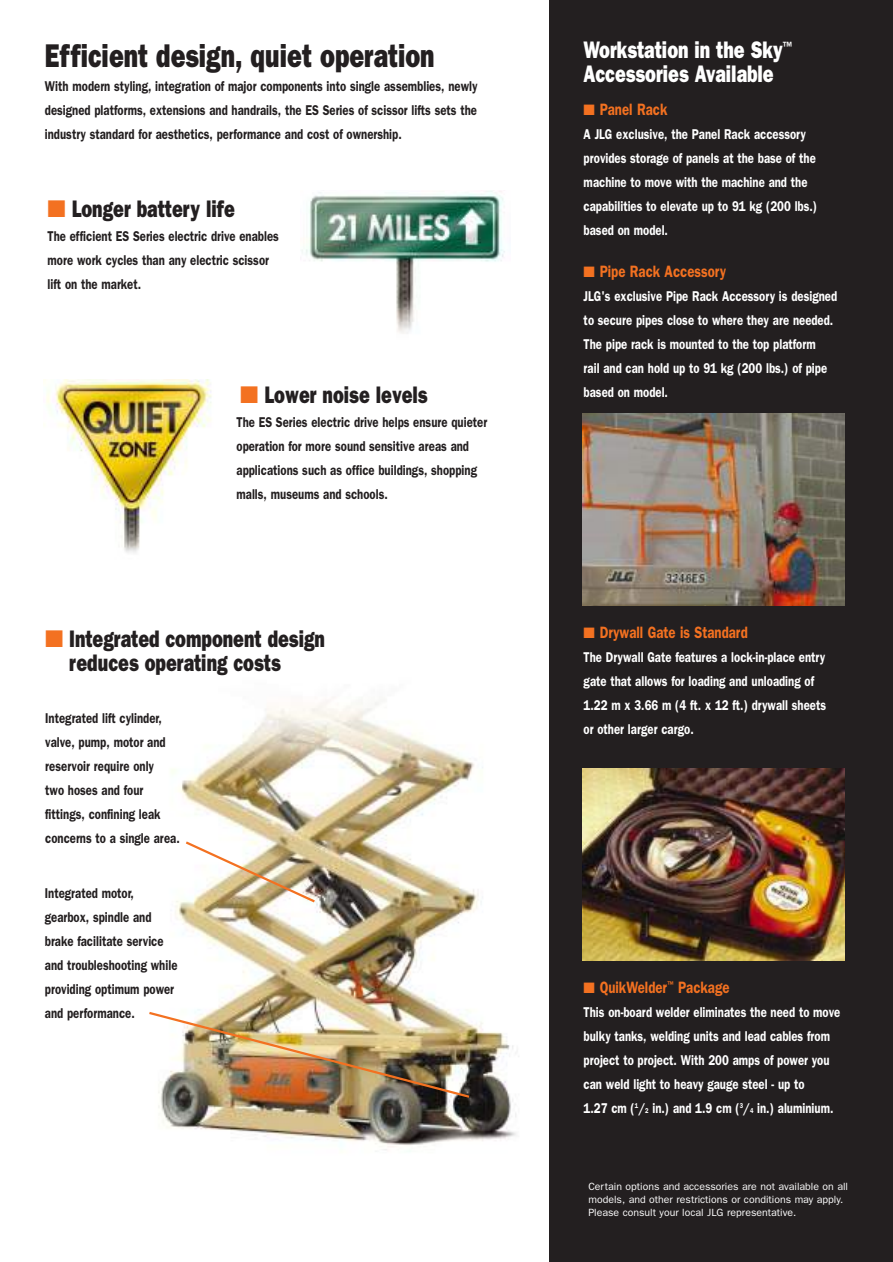
<style>
.page{position:relative;width:893px;height:1262px;background:#fff}
.page>*{position:absolute;margin:0;border:0;box-sizing:border-box;transform-origin:0 0}
.t1{font:800 33px "Franklin Gothic";color:#231f20;scale:.75 1}
.t2{font:800 24px/24px "Franklin Gothic";color:#231f20;scale:.75 1}
.t3{font:800 24px/24px "Franklin Gothic";color:#fff;scale:.75 1}
.t4{font:600 16.5px "Franklin Gothic";color:#f37121;scale:.8 1}
.t5{font:600 14.25px/24px "Franklin Gothic";color:#231f20;scale:.8 1}
.t6{font:600 14.25px/24px "Franklin Gothic";color:#fff;scale:.8 1}
.t7{font:10.5px/12.6px "Franklin Gothic";color:#fff}
.s1{color:#f37121}
.s2{font-size:7.2px}
</style>
<div class="page">
<img style="left:158px;top:701px;width:358px;height:451px">
<img style="left:302px;top:190px;width:203px;height:144px">
<img style="left:149px;top:1010px;width:322px;height:89px">
<img style="left:183px;top:839px;width:134px;height:65px">
<div style="left:549px;top:0;width:343px;height:1261px;background:#231f20"></div>
<img style="left:43px;top:379px;width:169px;height:174px">
<img style="left:582px;top:414px;width:262px;height:191px">
<img style="left:582px;top:768px;width:262px;height:192px">
<h1 class="t1" style="left:45px;top:44px;width:521px">Efficient design, quiet operation</h1>
<p class="t5" style="left:45px;top:75px;width:542px;text-align:justify">With modern styling, integration of major components into single assemblies, newly designed platforms, extensions and handrails, the ES Series of scissor lifts sets the industry standard for aesthetics, performance and cost of ownership.</p>
<h2 class="t2" style="left:48px;top:199px;width:251px"><span class="s1">■</span> Longer battery life</h2>
<p class="t5" style="left:48px;top:225px;width:291px">The efficient ES Series electric drive enables more work cycles than any electric scissor lift on the market.</p>
<h2 class="t2" style="left:240px;top:385px;width:251px"><span class="s1">■</span> Lower noise levels</h2>
<p class="t5" style="left:236px;top:411px;width:315px">The ES Series electric drive helps ensure quieter operation for more sound sensitive areas and applications such as office buildings, shopping malls, museums and schools.</p>
<h2 class="t2" style="left:69px;top:629px;width:342px;text-indent:-24px"><span class="s1">■</span> Integrated component design reduces operating costs</h2>
<p class="t5" style="left:45px;top:707px;width:170px">Integrated lift cylinder, valve, pump, motor and reservoir require only<br>two hoses and four fittings, confining leak concerns to a single area.</p>
<p class="t5" style="left:45px;top:882px;width:167px">Integrated motor, gearbox, spindle and brake facilitate service and troubleshooting while providing optimum power and performance.</p>
<h2 class="t3" style="left:583px;top:40px;width:279px">Workstation in the Sky<sup>™<br></sup>Accessories Available</h2>
<p class="t4" style="left:583px;top:104px;width:106px">■ Panel Rack</p>
<p class="t6" style="left:583px;top:123px;width:293px">A JLG exclusive, the Panel Rack accessory provides storage of panels at the base of the machine to move with the machine and the capabilities to elevate up to 91 kg (200 lbs.) based on model.</p>
<p class="t4" style="left:583px;top:265px;width:179px">■ Pipe Rack Accessory</p>
<p class="t6" style="left:583px;top:285px;width:318px">JLG's exclusive Pipe Rack Accessory is designed to secure pipes close to where they are needed.<br>The pipe rack is mounted to the top platform<br>rail and can hold up to 91 kg (200 lbs.) of pipe based on model.</p>
<p class="t4" style="left:583px;top:627px;width:207px">■ Drywall Gate is Standard</p>
<p class="t6" style="left:583px;top:646px;width:304px">The Drywall Gate features a lock-in-place entry gate that allows for loading and unloading of 1.22 m x 3.66 m (4 ft. x 12 ft.) drywall sheets or other larger cargo.</p>
<p class="t4" style="left:583px;top:981px;width:184px">■ QuikWelder<sup>™</sup> Package</p>
<p class="t6" style="left:583px;top:1001px;width:322px">This on-board welder eliminates the need to move bulky tanks, welding units and lead cables from project to project. With 200 amps of power you can weld light to heavy gauge steel - up to<br>1.27 cm (<sup>1</sup>/<span class="s2">2</span> in.) and 1.9 cm (<sup>3</sup>/<span class="s2">4</span> in.) aluminium.</p>
<p class="t7" style="left:588px;top:1181px;width:261px">Certain options and accessories are not available on all models, and other restrictions or conditions may apply.<br>Please consult your local JLG representative.</p>
</div>
